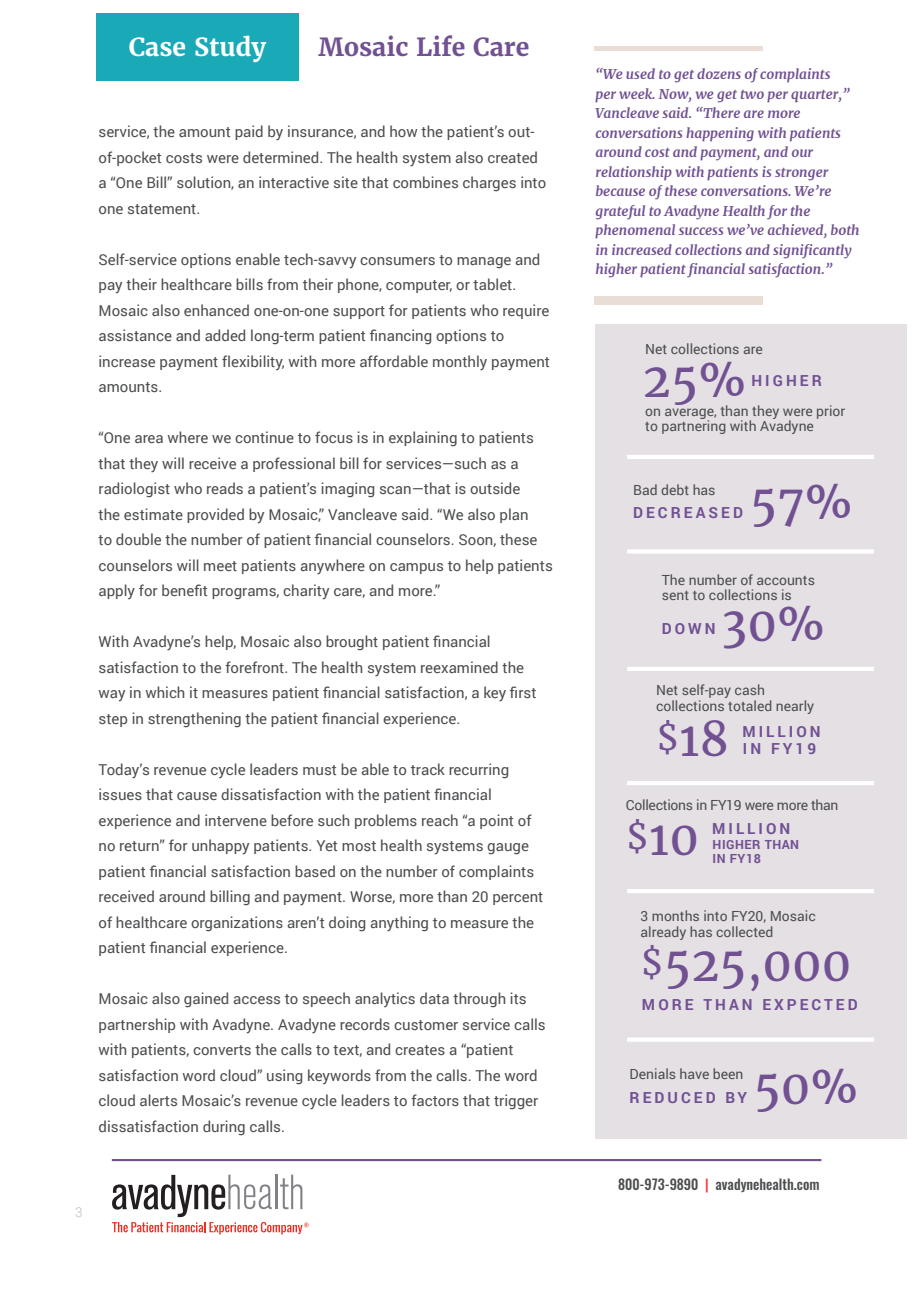
<style>
.page{position:relative;width:920px;height:1290px;background:#fff}
.page>*{position:absolute;margin:0;border:0;box-sizing:border-box;transform-origin:0 0}
.t1{font:46.95px "Merriweather";color:#715192}
.t2{font:700 24.9px "Merriweather";color:#715192}
.t3{font:700 24.9px "Merriweather";color:#fff}
.t4{font:700 15.3px "Roboto";letter-spacing:.2em;color:#715192}
.t5{font:15px/25.5px "Roboto";color:#4b4d4f}
.t6{font:500 14.1px "Oswald";color:#4b4d4f}
.t7{font:13.95px/15.3px "Roboto";color:#4b4d4f}
.t8{font:13.95px "Roboto";letter-spacing:-.02em;color:#4b4d4f}
.t9{font:italic 700 13.5px/19.5px "Merriweather";color:#715192}
.t10{font:300 13.5px "Roboto";color:#bcbdc0}
.t11{font:700 12.6px/14px "Roboto";letter-spacing:.04em;color:#715192}
.s1{font-size:34.95px}
.s2{color:#f33}
</style>
<div class="page">
<div style="left:96px;top:14px;width:203px;height:67px;background:#1aa9b7"></div>
<div style="left:595px;top:324px;width:311px;height:815px;background:#e5e0e4"></div>
<div style="left:594px;top:296px;width:169px;height:8px;background:#e9ddd6"></div>
<hr style="left:594px;top:47px;width:169px;height:4px;background:#e9ddd6">
<hr style="left:112px;top:1159px;width:709px;height:2px;background:#715192">
<svg style="left:112px;top:1175px;width:197px;height:59px"></svg>
<div style="left:627px;top:1037px;width:247px;height:5px;background:#fff"></div>
<hr style="left:627px;top:889px;width:247px;height:4px;background:#fff">
<hr style="left:627px;top:781px;width:247px;height:4px;background:#fff">
<hr style="left:627px;top:667px;width:247px;height:4px;background:#fff">
<div style="left:627px;top:549px;width:247px;height:5px;background:#fff"></div>
<hr style="left:627px;top:455px;width:247px;height:4px;background:#fff">
<p class="t3" style="left:129px;top:31px;width:139px">Case Study</p>
<p class="t2" style="left:319px;top:31px;width:212px">Mosaic Life Care</p>
<p class="t5" style="left:99px;top:119px;width:449px">service, the amount paid by insurance, and how the patient’s out&shy;of-pocket costs were determined. The health system also created a “One Bill” solution, an interactive site that combines charges into one statement.</p>
<p class="t5" style="left:99px;top:246px;width:453px">Self-service options enable tech-savvy consumers to manage and pay their healthcare bills from their phone, computer, or tablet.<br>Mosaic also enhanced one-on-one support for patients who require assistance and added long-term patient financing options to increase payment flexibility, with more affordable monthly payment amounts.</p>
<p class="t5" style="left:99px;top:425px;width:456px">“One area where we continue to focus is in explaining to patients that they will receive a professional bill for services—such as a radiologist who reads a patient’s imaging scan—that is outside<br>the estimate provided by Mosaic,” Vancleave said. “We also plan<br>to double the number of patient financial counselors. Soon, these counselors will meet patients anywhere on campus to help patients apply for benefit programs, charity care, and more.”</p>
<p class="t5" style="left:99px;top:629px;width:439px">With Avadyne’s help, Mosaic also brought patient financial satisfaction to the forefront. The health system reexamined the way in which it measures patient financial satisfaction, a key first step in strengthening the patient financial experience.</p>
<p class="t5" style="left:99px;top:756px;width:446px">Today’s revenue cycle leaders must be able to track recurring issues that cause dissatisfaction with the patient financial experience and intervene before such problems reach “a point of no return” for unhappy patients. Yet most health systems gauge patient financial satisfaction based on the number of complaints received around billing and payment. Worse, more than 20 percent of healthcare organizations aren’t doing anything to measure the patient financial experience.</p>
<p class="t5" style="left:99px;top:986px;width:449px">Mosaic also gained access to speech analytics data through its partnership with Avadyne. Avadyne records customer service calls with patients, converts the calls to text, and creates a “patient satisfaction word cloud” using keywords from the calls. The word cloud alerts Mosaic’s revenue cycle leaders to factors that trigger dissatisfaction during calls.</p>
<p class="t10" style="left:75px;top:1202px;width:9px">3</p>
<p class="t9" style="left:595px;top:64px;width:266px">“We used to get dozens of complaints<br>per week. Now, we get two per quarter,” Vancleave said. “There are more conversations happening with patients around cost and payment, and our relationship with patients is stronger because of these conversations. We’re grateful to Avadyne Health for the phenomenal success we’ve achieved, both in increased collections and significantly higher patient financial satisfaction.”</p>
<p class="t7" style="left:645px;top:341px;width:119px">Net collections are</p>
<p class="t1" style="left:643px;top:351px;width:105px">25%</p>
<p class="t4" style="left:751px;top:370px;width:72px">HIGHER</p>
<p class="t7" style="left:645px;top:403px;width:202px">on average, than they were prior to partnering with Avadyne</p>
<p class="t7" style="left:633px;top:481px;width:84px">Bad debt has</p>
<p class="t4" style="left:633px;top:502px;width:111px">DECREASED</p>
<p class="t1" style="left:750px;top:472px;width:105px">57%</p>
<p class="t7" style="left:662px;top:571px;width:155px">The number of accounts sent to collections is</p>
<p class="t4" style="left:662px;top:617px;width:55px">DOWN</p>
<p class="t1" style="left:721px;top:595px;width:105px">30%</p>
<p class="t7" style="left:656px;top:682px;width:160px">Net self-pay cash collections totaled nearly</p>
<p class="t1" style="left:656px;top:709px;width:75px"><span class="s1">$</span>18</p>
<p class="t4" style="left:742px;top:720px;width:80px">MILLION</p>
<p class="t4" style="left:743px;top:738px;width:75px">IN FY19</p>
<p class="t8" style="left:626px;top:795px;width:214px">Collections in FY19 were more than</p>
<p class="t1" style="left:626px;top:808px;width:75px"><span class="s1">$</span>10</p>
<p class="t4" style="left:712px;top:818px;width:80px">MILLION</p>
<p class="t11" style="left:713px;top:837px;width:88px">HIGHER THAN<br>IN FY18</p>
<p class="t7" style="left:640px;top:908px;width:177px">3 months into FY20, Mosaic already has collected</p>
<p class="t1" style="left:640px;top:935px;width:212px"><span class="s1">$</span>525,000</p>
<p class="t4" style="left:642px;top:994px;width:217px">MORE THAN EXPECTED</p>
<p class="t7" style="left:630px;top:1066px;width:115px">Denials have been</p>
<p class="t4" style="left:630px;top:1087px;width:119px">REDUCED BY</p>
<p class="t1" style="left:753px;top:1058px;width:107px">50%</p>
<p class="t6" style="left:618px;top:1174px;width:203px">800-973-9890 <span class="s2">|</span> avadynehealth.com</p>
</div>
